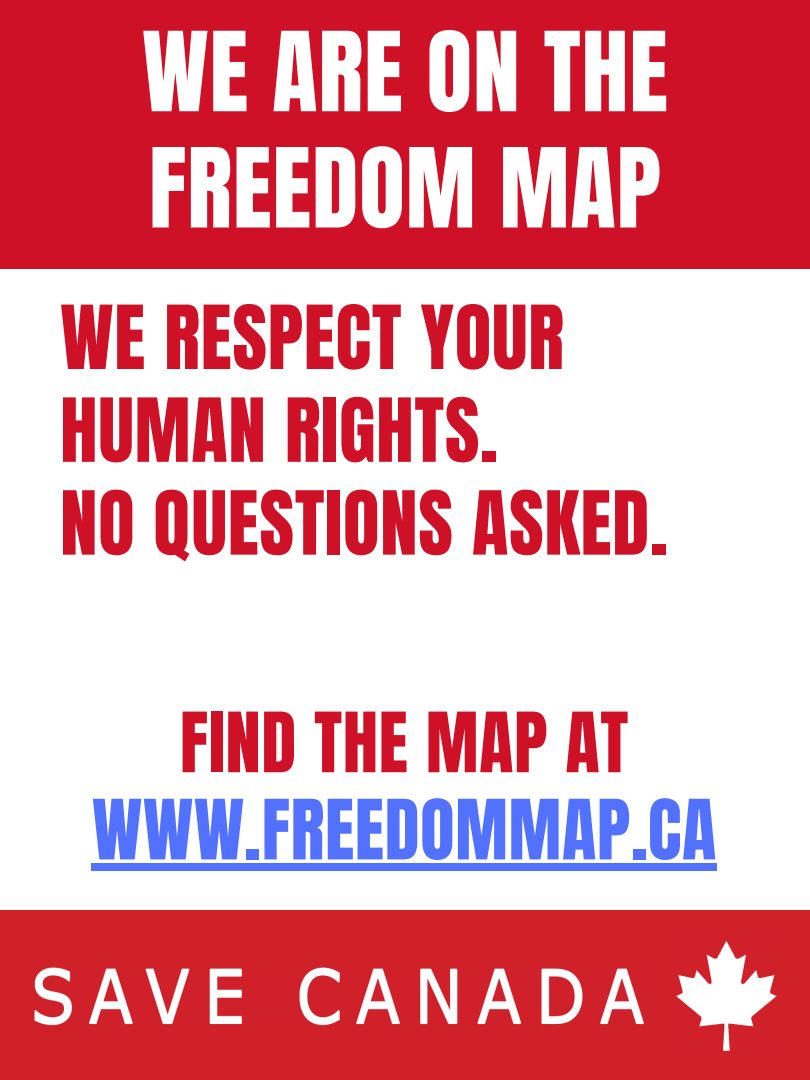
<style>
.page{position:relative;width:810px;height:1080px;background:#fff}
.page>*{position:absolute;margin:0;border:0;box-sizing:border-box;transform-origin:0 0}
.t1{font:93.75px/116.2px "Anton";letter-spacing:.01em;color:#fff}
.t2{font:75px/92.8px "Anton";letter-spacing:.01em;color:#ce1126}
.t3{font:70.62px "Anton";letter-spacing:.01em;color:#5271ff}
.t4{font:70.62px "Anton";letter-spacing:.01em;color:#ce1126}
</style>
<div class="page">
<div style="left:0;top:0;width:810px;height:269px;background:#ce1126"></div>
<img style="left:0;top:911px;width:810px;height:169px">
<div style="left:92px;top:863px;width:625px;height:7px;background:#5271ff"></div>
<p class="t1" style="left:142px;top:15px;width:528px">WE ARE ON THE<br>FREEDOM MAP</p>
<p class="t2" style="left:60px;top:292px;width:505px">WE RESPECT YOUR<br>HUMAN RIGHTS.</p>
<p class="t2" style="left:60px;top:478px;width:608px">NO QUESTIONS ASKED.</p>
<p class="t4" style="left:180px;top:692px;width:450px">FIND THE MAP AT</p>
<p class="t3" style="left:92px;top:779px;width:626px">WWW.FREEDOMMAP.CA</p>
</div>
